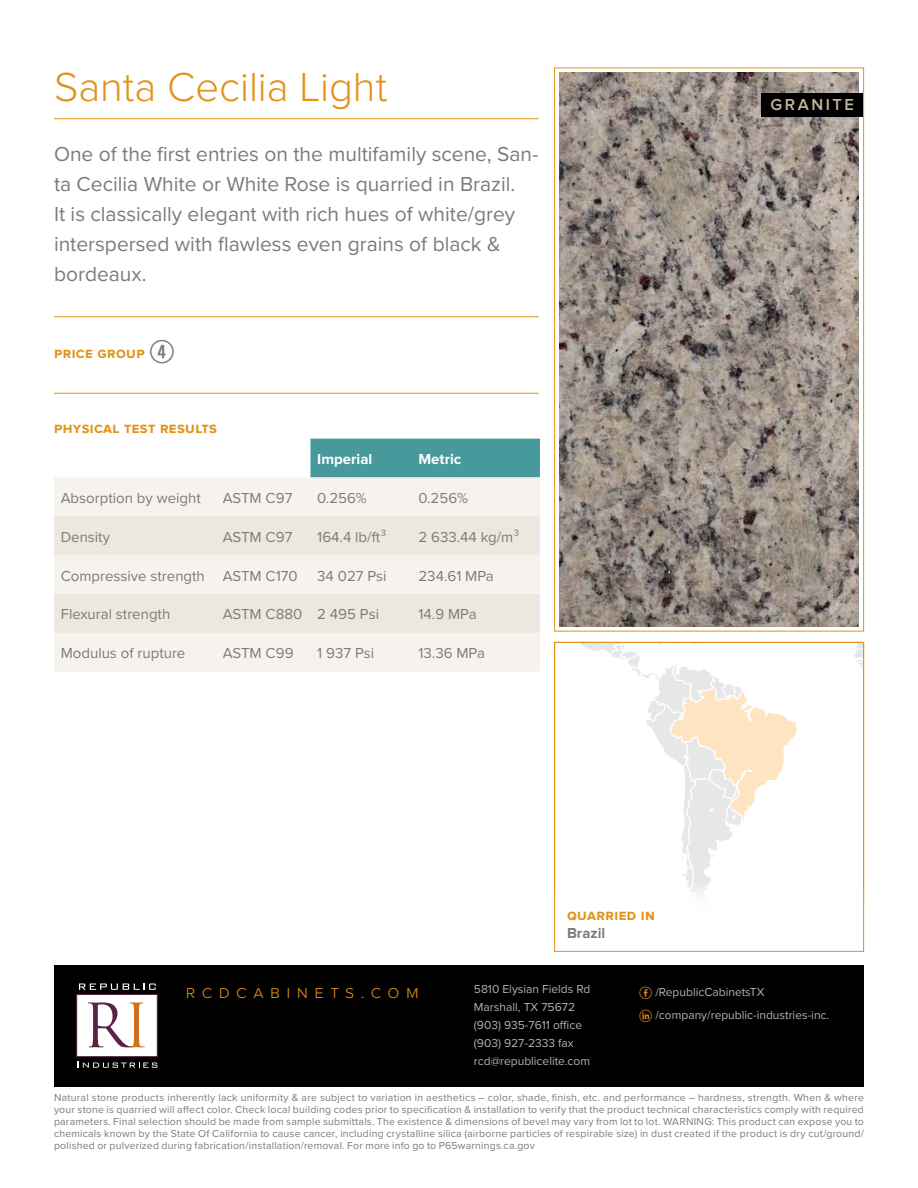
<style>
.page{position:relative;width:918px;height:1188px;background:#fff}
.page>*{position:absolute;margin:0;border:0;box-sizing:border-box;transform-origin:0 0}
.t1{font:300 42px "Proxima Nova";color:#e29218}
.t2{font:21px/30px "Proxima Nova";color:#7f7a77}
.t3{font:300 18px "Proxima Nova S";letter-spacing:.36em;color:#e29218}
.t4{font:600 16.5px "Proxima Nova";letter-spacing:.15em;color:#c2b59b}
.t5{font:15px "Proxima Nova";color:#7f7a77}
.t6{font:700 15px "Proxima Nova S";letter-spacing:.025em;color:#e29218}
.t7{font:700 15px "Proxima Nova";color:#fff}
.t8{font:700 15px "Proxima Nova";color:#7f7a77}
.t9{font:12px/18px "Proxima Nova";color:#b6b2b0}
.t10{font:10.5px/12px "Proxima Nova";letter-spacing:.02em;color:#7f7a77;text-align:justify}
.s1{font-family:"Combi Numerals Ltd";font-weight:400;font-size:31.5px;color:#7f7a77}
.s2{font-family:"Social Shapes";font-size:18px;color:#e0881a}
</style>
<div class="page">
<div style="left:54px;top:965px;width:810px;height:122px;background:#000"></div>
<svg style="left:78px;top:1061px;width:79px;height:7px"></svg>
<svg style="left:79px;top:984px;width:77px;height:6px"></svg>
<div style="left:76px;top:994px;width:81px;height:63px;background:#fff;border:1px solid #5a2149"></div>
<svg style="left:88px;top:1002px;width:57px;height:45px"></svg>
<img style="left:560px;top:73px;width:299px;height:553px">
<svg style="left:582px;top:644px;width:215px;height:250px"></svg>
<svg style="left:854px;top:644px;width:8px;height:23px"></svg>
<div style="left:554px;top:642px;width:310px;height:310px;border:1px solid #e29218"></div>
<div style="left:762px;top:93px;width:101px;height:23px;background:#000"></div>
<hr style="left:54px;top:118px;width:484px;height:1px;background:#e29218">
<hr style="left:54px;top:316px;width:484px;height:1px;background:#e29218">
<hr style="left:54px;top:393px;width:484px;height:1px;background:#e29218">
<div style="left:310px;top:439px;width:230px;height:38px;background:#47999b"></div>
<div style="left:54px;top:477px;width:486px;height:195px;background:#f6f3ef"></div>
<svg style="left:54px;top:516px;width:486px;height:117px;fill:#ece8df"></svg>
<h1 class="t1" style="left:54px;top:64px;width:335px">Santa Cecilia Light</h1>
<h2 class="t2" style="left:54px;top:138px;width:486px">One of the first entries on the multifamily scene, San&shy;ta Cecilia White or White Rose is quarried in Brazil.<br>It is classically elegant with rich hues of white/grey interspersed with flawless even grains of black &amp; bordeaux.</h2>
<h3 class="t6" style="left:54px;top:344px;width:123px">price group <span class="s1">4</span></h3>
<h3 class="t6" style="left:54px;top:419px;width:164px">physical test results</h3>
<h3 class="t7" style="left:317px;top:450px;width:57px">Imperial</h3>
<h3 class="t7" style="left:418px;top:450px;width:44px">Metric</h3>
<h3 class="t5" style="left:61px;top:487px;width:142px">Absorption by weight</h3>
<h3 class="t5" style="left:223px;top:487px;width:71px">ASTM C97</h3>
<h3 class="t5" style="left:317px;top:487px;width:51px">0.256%</h3>
<h3 class="t5" style="left:418px;top:487px;width:51px">0.256%</h3>
<h3 class="t5" style="left:61px;top:525px;width:51px">Density</h3>
<h3 class="t5" style="left:223px;top:525px;width:71px">ASTM C97</h3>
<h3 class="t5" style="left:317px;top:525px;width:70px">164.4 lb/ft³</h3>
<h3 class="t5" style="left:418px;top:525px;width:102px">2 633.44 kg/m³</h3>
<h3 class="t5" style="left:61px;top:564px;width:239px">Compressive strength ASTM C170</h3>
<h3 class="t5" style="left:317px;top:564px;width:71px">34 027 Psi</h3>
<h3 class="t5" style="left:418px;top:564px;width:77px">234.61 MPa</h3>
<h3 class="t5" style="left:61px;top:603px;width:111px">Flexural strength</h3>
<h3 class="t5" style="left:223px;top:603px;width:158px">ASTM C880 2 495 Psi</h3>
<h3 class="t5" style="left:418px;top:603px;width:60px">14.9 MPa</h3>
<h3 class="t5" style="left:61px;top:642px;width:126px">Modulus of rupture</h3>
<h3 class="t5" style="left:223px;top:642px;width:72px">ASTM C99</h3>
<h3 class="t5" style="left:317px;top:642px;width:58px">1 937 Psi</h3>
<h3 class="t5" style="left:418px;top:642px;width:68px">13.36 MPa</h3>
<h3 class="t6" style="left:567px;top:907px;width:89px">quarried in</h3>
<h3 class="t8" style="left:567px;top:925px;width:40px">Brazil</h3>
<h3 class="t4" style="left:771px;top:95px;width:85px">GRANITE</h3>
<p class="t9" style="left:474px;top:979px;width:118px">5810 Elysian Fields Rd<br>Marshall, TX 75672 (903) 935-7611 office (903) 927-2333 fax rcd@republicelite.com</p>
<p class="t9" style="left:639px;top:981px;width:192px;line-height:22.5px"><span class="s2">c</span> /RepublicCabinetsTX<br><span class="s2">i</span> /company/republic-industries-inc.</p>
<p class="t10" style="left:54px;top:1091px;width:812px">Natural stone products inherently lack uniformity &amp; are subject to variation in aesthetics – color, shade, finish, etc. and performance – hardness, strength. When &amp; where your stone is quarried will affect color. Check local building codes prior to specification &amp; installation to verify that the product technical characteristics comply with required parameters. Final selection should be made from sample submittals. The existence &amp; dimensions of bevel may vary from lot to lot. WARNING: This product can expose you to chemicals known by the State Of California to cause cancer, including crystalline silica (airborne particles of respirable size) in dust created if the product is dry cut/ground/ polished or pulverized during fabrication/installation/removal. For more info go to P65warnings.ca.gov</p>
<h3 class="t3" style="left:186px;top:982px;width:234px">rcdcabinets.com</h3>
</div>
